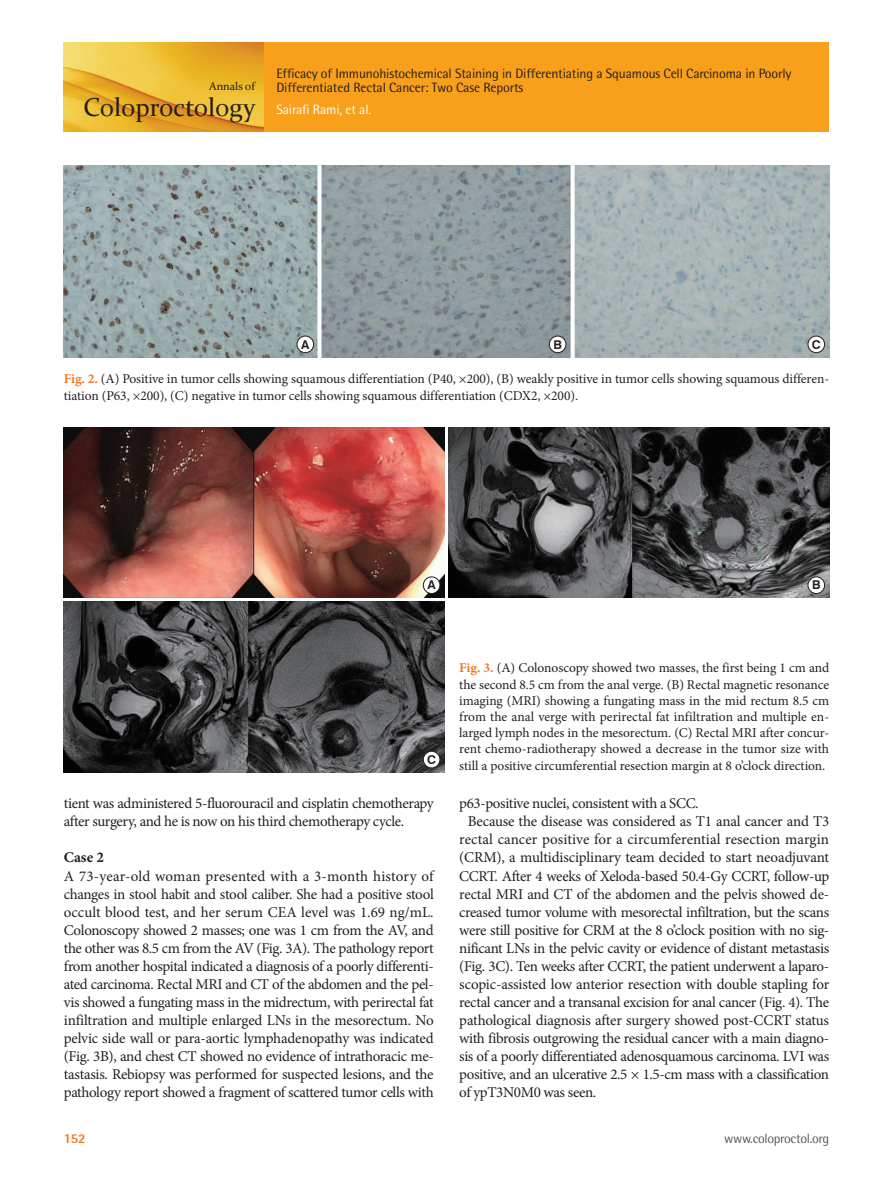
<style>
.page{position:relative;width:893px;height:1191px;background:#fff}
.page>*{position:absolute;margin:0;border:0;box-sizing:border-box;transform-origin:0 0}
.t1{font:25.95px "Constantia";color:#231f20}
.본문{font:15px/18px "Minion Pro";letter-spacing:-.025em;color:#231f20}
.본문_앞단락0{font:15px/18px "Minion Pro";letter-spacing:-.025em;color:#231f20;text-align:justify}
.본문제목_중{font:700 15px "Minion Pro";color:#231f20}
.표그림설명{font:13.5px/16.2px "Minion Pro";letter-spacing:-.005em;color:#231f20}
.t2{font:13.5px/13.5px "Rotis Semi Sans Std";letter-spacing:-.01em;color:#231f20}
.t3{font:13.5px "Rotis Semi Sans Std";letter-spacing:-.025em;color:#57585a}
.t4{font:13.5px "Rotis Semi Sans Std";letter-spacing:-.01em;color:#fff}
.t5{font:800 13.5px "Rotis Semi Sans Std";color:#f47721}
.t6{font:700 12.15px "Swiss 721 BT";color:#231f20}
.t7{font:11.25px "Constantia";color:#231f20}
.s1{font-weight:700;color:#f47721}
</style>
<div class="page">
<div style="left:264px;top:43px;width:565px;height:89px;background:#f89f1c"></div>
<img style="left:64px;top:43px;width:200px;height:89px">
<img style="left:64px;top:166px;width:765px;height:191px">
<img style="left:64px;top:427px;width:380px;height:170px">
<img style="left:64px;top:602px;width:380px;height:170px">
<img style="left:449px;top:427px;width:380px;height:170px">
<div style="left:297px;top:336px;width:17px;height:17px;background:#fff;border-radius:50%"></div>
<div style="left:297px;top:336px;width:17px;height:17px;border:1px solid #231f20;border-radius:50%"></div>
<div style="left:423px;top:577px;width:17px;height:16px;background:#fff;border-radius:50%"></div>
<div style="left:423px;top:576px;width:17px;height:17px;border:1px solid #231f20;border-radius:50%"></div>
<div style="left:423px;top:751px;width:17px;height:17px;background:#fff;border-radius:50%"></div>
<div style="left:423px;top:751px;width:17px;height:17px;border:1px solid #231f20;border-radius:50%"></div>
<div style="left:808px;top:336px;width:17px;height:17px;background:#fff;border-radius:50%"></div>
<div style="left:808px;top:336px;width:17px;height:17px;border:1px solid #231f20;border-radius:50%"></div>
<div style="left:808px;top:577px;width:17px;height:16px;background:#fff;border-radius:50%"></div>
<div style="left:808px;top:576px;width:17px;height:17px;border:1px solid #231f20;border-radius:50%"></div>
<div style="left:549px;top:336px;width:17px;height:17px;background:#fff;border-radius:50%"></div>
<div style="left:549px;top:336px;width:17px;height:17px;border:1px solid #231f20;border-radius:50%"></div>
<svg style="left:317px;top:165px;width:4px;height:193px"></svg>
<svg style="left:571px;top:165px;width:4px;height:193px"></svg>
<p class="t7" style="left:209px;top:79px;width:47px">Annals of</p>
<p class="t1" style="left:83px;top:90px;width:174px">Coloproctology</p>
<p class="t2" style="left:276px;top:67px;width:517px">Efficacy of Immunohistochemical Staining in Differentiating a Squamous Cell Carcinoma in Poorly<br>Differentiated Rectal Cancer: Two Case Reports</p>
<p class="t4" style="left:276px;top:101px;width:96px">Sairafi Rami, et al.</p>
<p class="t6" style="left:301px;top:337px;width:10px">A</p>
<p class="t6" style="left:553px;top:337px;width:10px">B</p>
<p class="t6" style="left:812px;top:337px;width:10px">C</p>
<p class="표그림설명" style="left:64px;top:371px;width:767px"><span class="s1">Fig. 2.</span> (A) Positive in tumor cells showing squamous differentiation (P40, ×200), (B) weakly positive in tumor cells showing squamous differen&shy;tiation (P63, ×200), (C) negative in tumor cells showing squamous differentiation (CDX2, ×200).</p>
<p class="t6" style="left:427px;top:578px;width:10px">A</p>
<p class="t6" style="left:812px;top:578px;width:10px">B</p>
<p class="t6" style="left:427px;top:752px;width:10px">C</p>
<p class="본문" style="left:64px;top:794px;width:371px">tient was administered 5-fluorouracil and cisplatin chemotherapy after surgery, and he is now on his third chemotherapy cycle.</p>
<p class="본문제목_중" style="left:64px;top:847px;width:42px">Case 2</p>
<p class="본문_앞단락0" style="left:64px;top:866px;width:372px">A 73-year-old woman presented with a 3-month history of changes in stool habit and stool caliber. She had a positive stool occult blood test, and her serum CEA level was 1.69 ng/mL.<br>Colonoscopy showed 2 masses; one was 1 cm from the AV, and the other was 8.5 cm from the AV (Fig. 3A). The pathology report from another hospital indicated a diagnosis of a poorly differenti&shy;ated carcinoma. Rectal MRI and CT of the abdomen and the pel&shy;vis showed a fungating mass in the midrectum, with perirectal fat infiltration and multiple enlarged LNs in the mesorectum. No pelvic side wall or para-aortic lymphadenopathy was indicated (Fig. 3B), and chest CT showed no evidence of intrathoracic me&shy;tastasis. Rebiopsy was performed for suspected lesions, and the pathology report showed a fragment of scattered tumor cells with</p>
<p class="표그림설명" style="left:459px;top:660px;width:371px;text-align:justify"><span class="s1">Fig. 3.</span> (A) Colonoscopy showed two masses, the first being 1 cm and the second 8.5 cm from the anal verge. (B) Rectal magnetic resonance imaging (MRI) showing a fungating mass in the mid rectum 8.5 cm from the anal verge with perirectal fat infiltration and multiple en&shy;larged lymph nodes in the mesorectum. (C) Rectal MRI after concur&shy;rent chemo-radiotherapy showed a decrease in the tumor size with still a positive circumferential resection margin at 8 o’clock direction.</p>
<p class="본문_앞단락0" style="left:459px;top:794px;width:241px">p63-positive nuclei, consistent with a SCC.</p>
<p class="본문" style="left:459px;top:812px;width:372px;text-align:justify;text-indent:9px">Because the disease was considered as T1 anal cancer and T3 rectal cancer positive for a circumferential resection margin (CRM), a multidisciplinary team decided to start neoadjuvant CCRT. After 4 weeks of Xeloda-based 50.4-Gy CCRT, follow-up rectal MRI and CT of the abdomen and the pelvis showed de&shy;creased tumor volume with mesorectal infiltration, but the scans were still positive for CRM at the 8 o’clock position with no sig&shy;nificant LNs in the pelvic cavity or evidence of distant metastasis (Fig. 3C). Ten weeks after CCRT, the patient underwent a laparo&shy;scopic-assisted low anterior resection with double stapling for rectal cancer and a transanal excision for anal cancer (Fig. 4). The pathological diagnosis after surgery showed post-CCRT status with fibrosis outgrowing the residual cancer with a main diagno&shy;sis of a poorly differentiated adenosquamous carcinoma. LVI was positive, and an ulcerative 2.5 × 1.5-cm mass with a classification of ypT3N0M0 was seen.</p>
<p class="t5" style="left:64px;top:1129px;width:23px">152</p>
<p class="t3" style="left:724px;top:1130px;width:106px">www.coloproctol.org</p>
</div>
